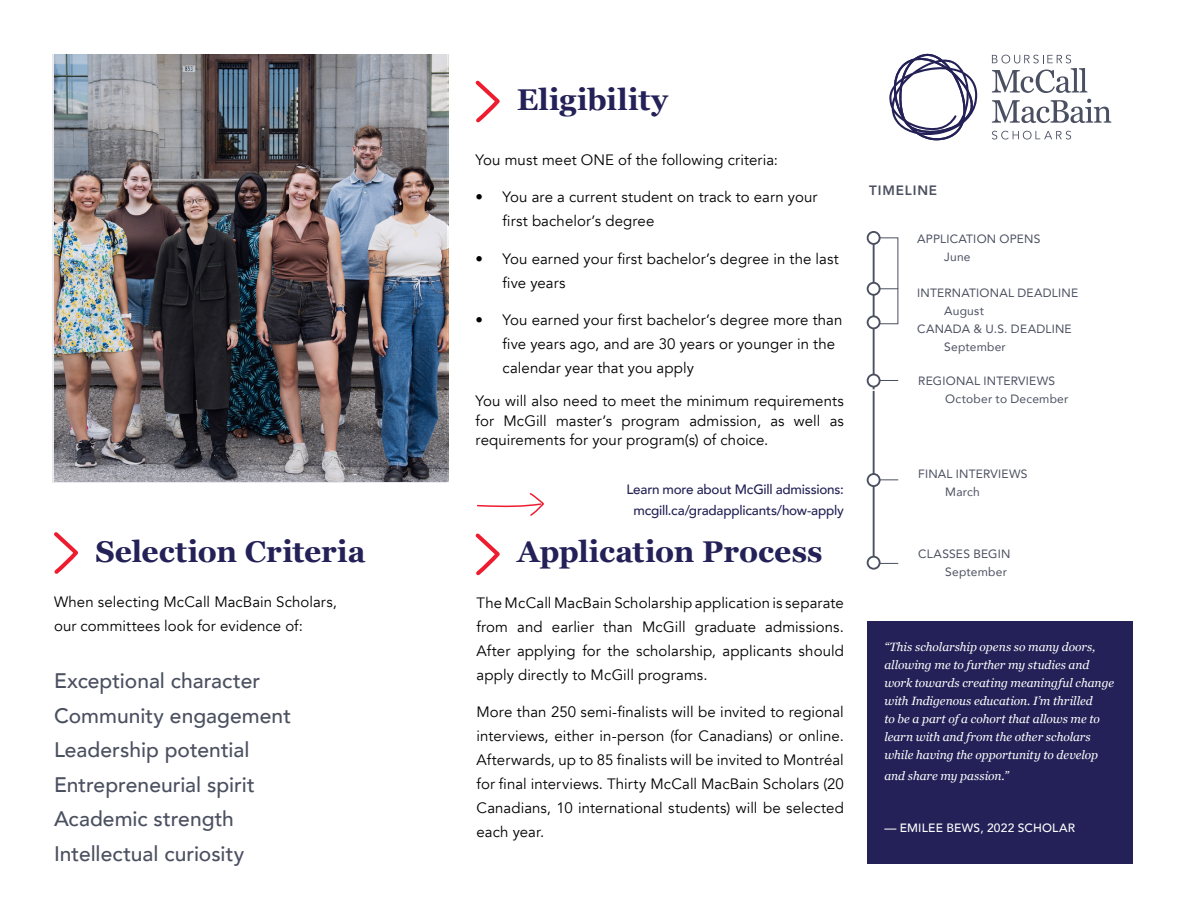
<style>
.page{position:relative;width:1188px;height:918px;background:#fff}
.page>*{position:absolute;margin:0;border:0;box-sizing:border-box;transform-origin:0 0}
.t1{font:700 30px "Georgia";color:#232157}
.t2{font:500 21px/34.5px "Avenir";color:#4b5060}
.t3{font:15px/24px "Avenir";letter-spacing:.005em;color:#000}
.t4{font:500 13.5px/21px "Avenir";letter-spacing:-.015em;color:#232256;text-align:center}
.t5{font:800 13.5px "Avenir";letter-spacing:.065em;color:#4b5060}
.t6{font:italic 12px/18px "Georgia";letter-spacing:-.005em;color:#fff}
.t7{font:12px/18px "Avenir";letter-spacing:.02em;color:#4b5060}
.t8{font:500 12px "Avenir";letter-spacing:.015em;color:#fff}
</style>
<div class="page">
<svg style="left:889px;top:53px;width:89px;height:87px"></svg>
<svg style="left:992px;top:131px;width:79px;height:9px"></svg>
<svg style="left:992px;top:99px;width:119px;height:24px"></svg>
<svg style="left:992px;top:55px;width:95px;height:38px"></svg>
<svg style="left:881px;top:380px;width:17px;height:1px"></svg>
<svg style="left:881px;top:479px;width:17px;height:1px"></svg>
<svg style="left:881px;top:288px;width:15px;height:1px"></svg>
<svg style="left:881px;top:563px;width:17px;height:1px"></svg>
<hr style="left:873px;top:238px;width:2px;height:151px;background:#4b5060">
<hr style="left:873px;top:391px;width:2px;height:176px;background:#4b5060">
<div style="left:868px;top:232px;width:12px;height:12px;background:#fff;border-radius:50%"></div>
<div style="left:867px;top:231px;width:14px;height:14px;border:2px solid #4b5060;border-radius:50%"></div>
<div style="left:868px;top:375px;width:12px;height:12px;background:#fff;border-radius:50%"></div>
<div style="left:867px;top:374px;width:14px;height:14px;border:2px solid #4b5060;border-radius:50%"></div>
<div style="left:868px;top:474px;width:12px;height:12px;background:#fff;border-radius:50%"></div>
<div style="left:867px;top:473px;width:14px;height:14px;border:2px solid #4b5060;border-radius:50%"></div>
<div style="left:868px;top:557px;width:12px;height:12px;background:#fff;border-radius:50%"></div>
<div style="left:867px;top:556px;width:14px;height:14px;border:2px solid #4b5060;border-radius:50%"></div>
<div style="left:868px;top:283px;width:12px;height:12px;background:#fff;border-radius:50%"></div>
<div style="left:867px;top:282px;width:14px;height:14px;border:2px solid #4b5060;border-radius:50%"></div>
<div style="left:868px;top:316px;width:12px;height:12px;background:#fff;border-radius:50%"></div>
<div style="left:867px;top:315px;width:14px;height:14px;border:2px solid #4b5060;border-radius:50%"></div>
<div style="left:867px;top:622px;width:266px;height:242px;background:#232157"></div>
<svg style="left:475px;top:80px;width:25px;height:43px"></svg>
<svg style="left:475px;top:533px;width:25px;height:43px"></svg>
<img style="left:52px;top:54px;width:395px;height:429px">
<svg style="left:54px;top:532px;width:24px;height:42px"></svg>
<svg style="left:477px;top:493px;width:67px;height:23px"></svg>
<h1 class="t1" style="left:517px;top:77px;width:153px">Eligibility</h1>
<p class="t3" style="left:476px;top:148px;width:304px">You must meet ONE of the following criteria:</p>
<p class="t3" style="left:503px;top:185px;width:316px;text-indent:-27px">• You are a current student on track to earn your first bachelor’s degree</p>
<p class="t3" style="left:503px;top:247px;width:338px;text-indent:-27px">• You earned your first bachelor’s degree in the last five years</p>
<p class="t3" style="left:503px;top:308px;width:341px;text-indent:-27px">• You earned your first bachelor’s degree more than five years ago, and are 30 years or younger in the calendar year that you apply</p>
<p class="t3" style="left:476px;top:392px;width:370px;line-height:19.5px;text-align:justify">You will also need to meet the minimum requirements for McGill master’s program admission, as well as requirements for your program(s) of choice.</p>
<p class="t4" style="left:626px;top:478px;width:219px">Learn more about McGill admissions: mcgill.ca/gradapplicants/how-apply</p>
<h1 class="t1" style="left:95px;top:529px;width:272px">Selection Criteria</h1>
<h1 class="t1" style="left:517px;top:529px;width:307px">Application Process</h1>
<p class="t3" style="left:54px;top:590px;width:284px">When selecting McCall MacBain Scholars, our committees look for evidence of:</p>
<h2 class="t2" style="left:54px;top:662px;width:239px">Exceptional character<br>Community engagement<br>Leadership potential<br>Entrepreneurial spirit<br>Academic strength<br>Intellectual curiosity</h2>
<p class="t3" style="left:477px;top:591px;width:369px;text-align:justify">The McCall MacBain Scholarship application is separate from and earlier than McGill graduate admissions.<br>After applying for the scholarship, applicants should apply directly to McGill programs.</p>
<p class="t3" style="left:477px;top:701px;width:369px;text-align:justify">More than 250 semi-finalists will be invited to regional interviews, either in-person (for Canadians) or online.<br>Afterwards, up to 85 finalists will be invited to Montréal for final interviews. Thirty McCall MacBain Scholars (20<br>Canadians, 10 international students) will be selected each year.</p>
<p class="t5" style="left:869px;top:180px;width:69px">TIMELINE</p>
<p class="t7" style="left:944px;top:229px;width:98px;text-indent:-27px">APPLICATION OPENS<br>June</p>
<p class="t7" style="left:917px;top:283px;width:162px">INTERNATIONAL DEADLINE</p>
<p class="t7" style="left:944px;top:301px;width:41px">August</p>
<p class="t7" style="left:917px;top:319px;width:156px">CANADA &amp; U.S. DEADLINE</p>
<p class="t7" style="left:944px;top:337px;width:63px">September</p>
<p class="t7" style="left:945px;top:372px;width:125px;text-indent:-27px">REGIONAL INTERVIEWS<br>October to December</p>
<p class="t7" style="left:945px;top:464px;width:84px;text-indent:-27px">FINAL INTERVIEWS<br>March</p>
<p class="t7" style="left:918px;top:545px;width:94px;text-align:right">CLASSES BEGIN<br>September</p>
<p class="t6" style="left:884px;top:637px;width:231px">“This scholarship opens so many doors, allowing me to further my studies and work towards creating meaningful change with Indigenous education. I’m thrilled<br>to be a part of a cohort that allows me to learn with and from the other scholars while having the opportunity to develop</p>
<p class="t6" style="left:884px;top:766px;width:126px">and share my passion.”</p>
<p class="t8" style="left:884px;top:818px;width:192px">— EMILEE BEWS, 2022 SCHOLAR</p>
</div>
